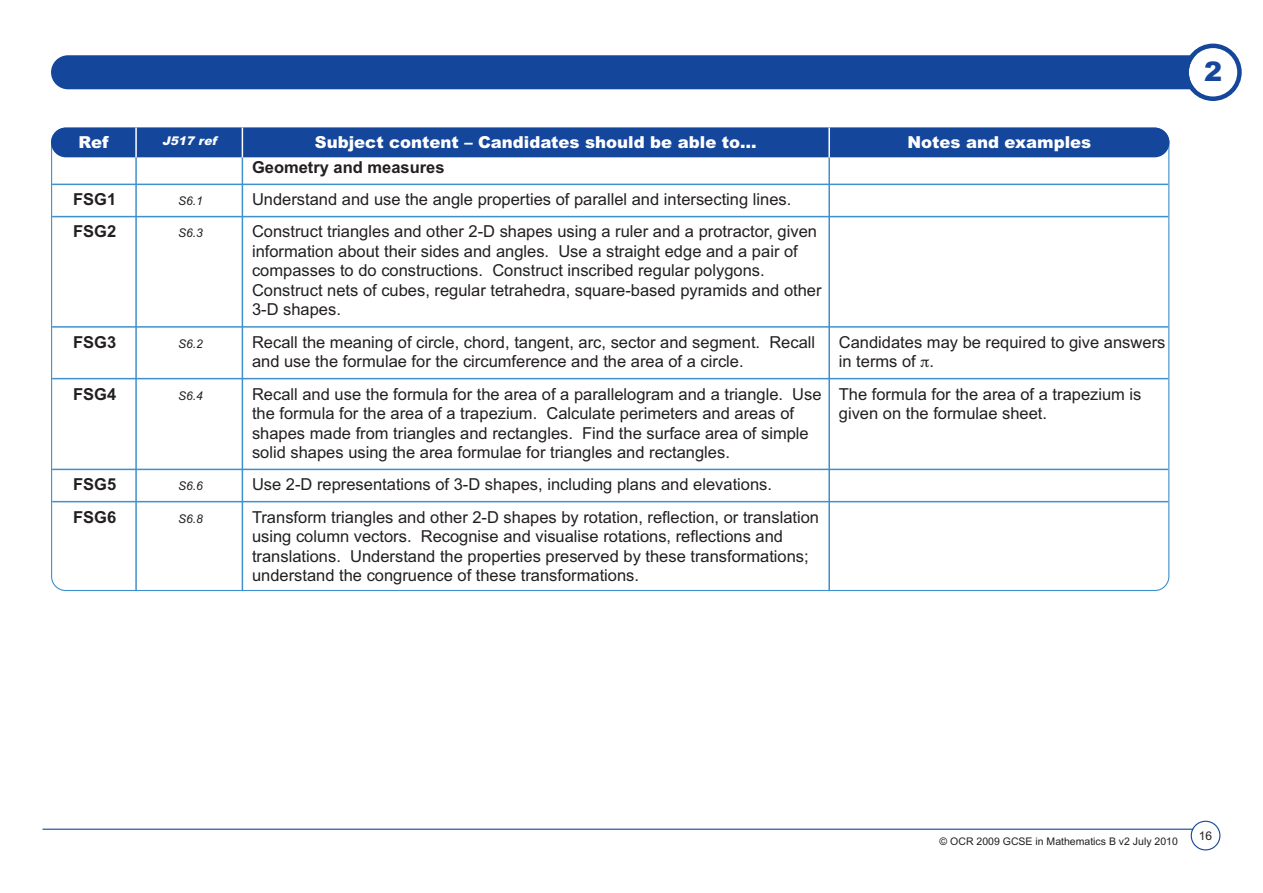
<style>
.page{position:relative;width:1263px;height:893px;background:#fff}
.page>*{position:absolute;margin:0;border:0;box-sizing:border-box;transform-origin:0 0}
.t1{font:900 27px "Arial";color:#14469b}
.t2{font:16.5px/19.5px "Arial";color:#231f20}
.t3{font:900 16.5px "Arial";color:#fff}
.t4{font:700 16.5px "Arial";color:#231f20}
.t5{font:italic 12px "Arial";color:#231f20}
.t6{font:italic 900 12px "Arial";color:#fff}
.t7{font:12px "Arial";color:#231f20}
.t8{font:10.5px "Arial";color:#231f20}
</style>
<div class="page">
<div style="left:51px;top:55px;width:1161px;height:34px;background:#14469b;border-radius:17px"></div>
<svg style="left:1184px;top:44px;width:58px;height:57px"></svg>
<hr style="left:43px;top:829px;width:1166px;height:1px;background:#14469b">
<svg style="left:1191px;top:821px;width:29px;height:29px"></svg>
<svg style="left:51px;top:128px;width:1118px;height:463px"></svg>
<hr style="left:52px;top:184px;width:1116px;height:1px;background:#3f90cd">
<hr style="left:52px;top:216px;width:1116px;height:1px;background:#3f90cd">
<hr style="left:52px;top:326px;width:1116px;height:2px;background:#3f90cd">
<hr style="left:52px;top:378px;width:1116px;height:1px;background:#3f90cd">
<hr style="left:52px;top:469px;width:1116px;height:1px;background:#3f90cd">
<hr style="left:52px;top:501px;width:1116px;height:1px;background:#3f90cd">
<div style="left:51px;top:128px;width:1118px;height:29px;background:#14469b;border-radius:15px"></div>
<hr style="left:135px;top:128px;width:2px;height:29px;background:#fff">
<hr style="left:135px;top:157px;width:2px;height:434px;background:#3f90cd">
<hr style="left:242px;top:157px;width:1px;height:434px;background:#3f90cd">
<hr style="left:828px;top:157px;width:2px;height:434px;background:#3f90cd">
<svg style="left:242px;top:128px;width:1px;height:29px"></svg>
<hr style="left:828px;top:128px;width:2px;height:29px;background:#fff">
<svg style="left:921px;top:359px;width:8px;height:8px"></svg>
<p class="t3" style="left:79px;top:132px;width:31px">Ref</p>
<p class="t6" style="left:162px;top:134px;width:59px">J517 ref</p>
<p class="t3" style="left:315px;top:132px;width:443px">Subject content – Candidates should be able to…</p>
<p class="t3" style="left:907px;top:132px;width:185px">Notes and examples</p>
<p class="t4" style="left:252px;top:158px;width:194px">Geometry and measures</p>
<p class="t4" style="left:73px;top:190px;width:45px">FSG1</p>
<p class="t5" style="left:178px;top:194px;width:26px">S6.1</p>
<p class="t2" style="left:252px;top:190px;width:541px">Understand and use the angle properties of parallel and intersecting lines.</p>
<p class="t4" style="left:73px;top:222px;width:45px">FSG2</p>
<p class="t5" style="left:178px;top:226px;width:26px">S6.3</p>
<p class="t2" style="left:252px;top:222px;width:571px">Construct triangles and other 2-D shapes using a ruler and a protractor, given information about their sides and angles. Use a straight edge and a pair of compasses to do constructions. Construct inscribed regular polygons.<br>Construct nets of cubes, regular tetrahedra, square-based pyramids and other 3-D shapes.</p>
<p class="t4" style="left:73px;top:332px;width:45px">FSG3</p>
<p class="t5" style="left:178px;top:337px;width:26px">S6.2</p>
<p class="t2" style="left:252px;top:332px;width:565px">Recall the meaning of circle, chord, tangent, arc, sector and segment. Recall</p>
<p class="t2" style="left:839px;top:332px;width:328px">Candidates may be required to give answers</p>
<p class="t2" style="left:252px;top:352px;width:493px">and use the formulae for the circumference and the area of a circle.</p>
<p class="t2" style="left:839px;top:352px;width:97px">in terms of .</p>
<p class="t4" style="left:73px;top:384px;width:45px">FSG4</p>
<p class="t5" style="left:178px;top:388px;width:26px">S6.4</p>
<p class="t2" style="left:252px;top:384px;width:891px">Recall and use the formula for the area of a parallelogram and a triangle. Use The formula for the area of a trapezium is the formula for the area of a trapezium. Calculate perimeters and areas of</p>
<p class="t2" style="left:839px;top:404px;width:210px">given on the formulae sheet.</p>
<p class="t2" style="left:252px;top:423px;width:558px">shapes made from triangles and rectangles. Find the surface area of simple solid shapes using the area formulae for triangles and rectangles.</p>
<p class="t4" style="left:73px;top:475px;width:45px">FSG5</p>
<p class="t5" style="left:178px;top:479px;width:26px">S6.6</p>
<p class="t2" style="left:252px;top:475px;width:522px">Use 2-D representations of 3-D shapes, including plans and elevations.</p>
<p class="t4" style="left:73px;top:507px;width:45px">FSG6</p>
<p class="t5" style="left:178px;top:511px;width:26px">S6.8</p>
<p class="t2" style="left:252px;top:507px;width:569px">Transform triangles and other 2-D shapes by rotation, reflection, or translation using column vectors. Recognise and visualise rotations, reflections and translations. Understand the properties preserved by these transformations; understand the congruence of these transformations.</p>
<p class="t1" style="left:1204px;top:56px;width:20px">2</p>
<p class="t8" style="left:940px;top:836px;width:240px">© OCR 2009 GCSE in Mathematics B v2 July 2010</p>
<p class="t7" style="left:1199px;top:829px;width:15px">16</p>
</div>
